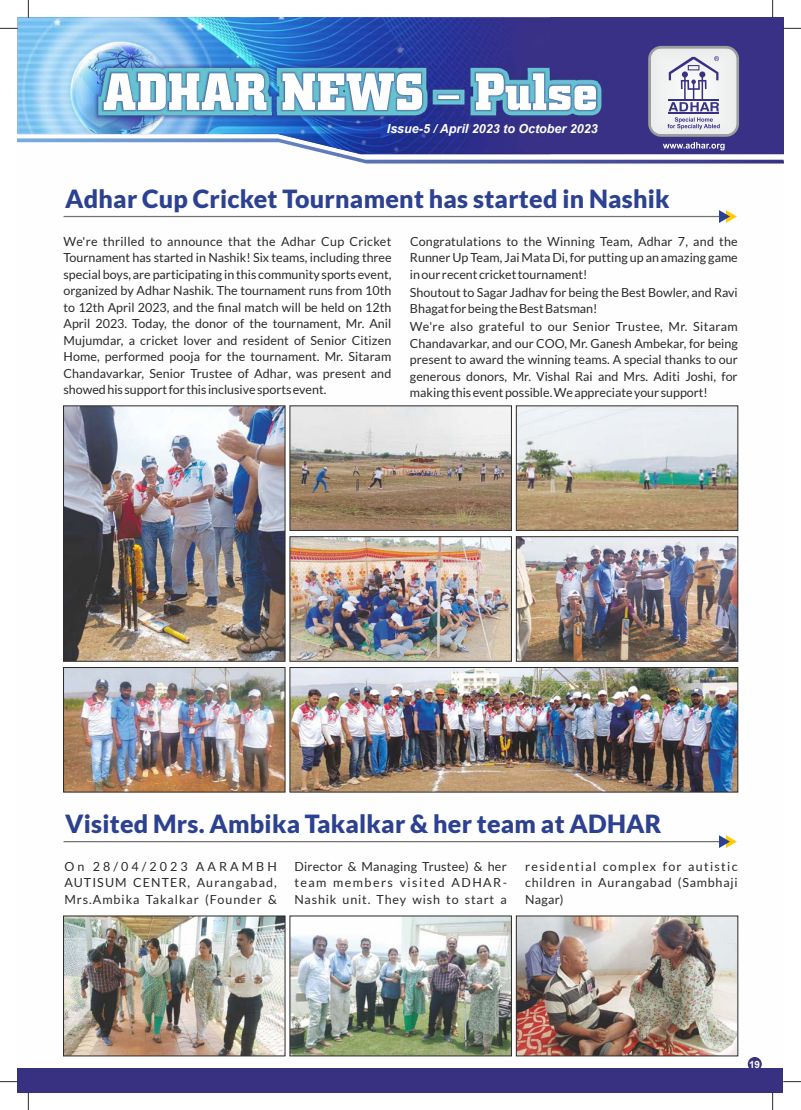
<style>
.page{position:relative;width:801px;height:1110px;background:#fff}
.page>*{position:absolute;margin:0;border:0;box-sizing:border-box;transform-origin:0 0}
.t1{font:900 25px "Lato";letter-spacing:.01em;color:#2d4191}
.t2{font:12.5px/16.5px "Lato";color:#2b2a29;text-align:justify}
.t3{font:italic 700 12.5px "Arial";color:#fefefe}
.t4{font:700 10px "Arial";color:#fefefe}
</style>
<div class="page">
<div style="left:17px;top:18px;width:766px;height:120px;background:#393185"></div>
<img style="left:18px;top:18px;width:531px;height:120px">
<img style="left:93px;top:63px;width:513px;height:57px">
<svg style="left:98px;top:68px;width:503px;height:47px"></svg>
<svg style="left:648px;top:46px;width:91px;height:91px"></svg>
<div style="left:651px;top:49px;width:85px;height:85px;background:#eeefef;border-radius:10px"></div>
<svg style="left:17px;top:138px;width:766px;height:25px"></svg>
<svg style="left:668px;top:56px;width:51px;height:55px"></svg>
<hr style="left:668px;top:99px;width:51px;height:2px;background:#393185">
<hr style="left:668px;top:112px;width:51px;height:2px;background:#393185">
<svg style="left:667px;top:117px;width:53px;height:12px"></svg>
<div style="left:17px;top:1067px;width:766px;height:24px;background:#383182"></div>
<svg style="left:28px;top:0;width:1px;height:18px"></svg>
<svg style="left:28px;top:1091px;width:1px;height:18px"></svg>
<svg style="left:0;top:28px;width:18px;height:1px"></svg>
<svg style="left:783px;top:28px;width:18px;height:1px"></svg>
<svg style="left:772px;top:0;width:1px;height:18px"></svg>
<svg style="left:772px;top:1091px;width:1px;height:18px"></svg>
<hr style="left:64px;top:216px;width:669px;height:1px;background:#727271">
<svg style="left:719px;top:210px;width:18px;height:13px"></svg>
<hr style="left:64px;top:840px;width:669px;height:2px;background:#727271">
<svg style="left:719px;top:835px;width:18px;height:12px"></svg>
<img style="left:63px;top:915px;width:675px;height:141px">
<img style="left:63px;top:405px;width:675px;height:387px">
<div style="left:748px;top:1056px;width:14px;height:14px;background:#383182;border-radius:7px"></div>
<p class="t3" style="left:387px;top:124px;width:212px">Issue-5 / April 2023 to October 2023</p>
<h1 class="t1" style="left:65px;top:188px;width:606px">Adhar Cup Cricket Tournament has started in Nashik</h1>
<p class="t2" style="left:63px;top:233px;width:330px">We're thrilled to announce that the Adhar Cup Cricket Tournament has started in Nashik! Six teams, including three special boys, are participating in this community sports event, organized by Adhar Nashik. The tournament runs from 10th to 12th April 2023, and the final match will be held on 12th April 2023. Today, the donor of the tournament, Mr. Anil Mujumdar, a cricket lover and resident of Senior Citizen Home, performed pooja for the tournament. Mr. Sitaram Chandavarkar, Senior Trustee of Adhar, was present and showed his support for this inclusive sports event.</p>
<p class="t2" style="left:410px;top:233px;width:329px">Congratulations to the Winning Team, Adhar 7, and the Runner Up Team, Jai Mata Di, for putting up an amazing game in our recent cricket tournament!</p>
<p class="t2" style="left:410px;top:284px;width:329px">Shoutout to Sagar Jadhav for being the Best Bowler, and Ravi<br>Bhagat for being the Best Batsman!</p>
<p class="t2" style="left:410px;top:319px;width:329px">We're also grateful to our Senior Trustee, Mr. Sitaram Chandavarkar, and our COO, Mr. Ganesh Ambekar, for being present to award the winning teams. A special thanks to our generous donors, Mr. Vishal Rai and Mrs. Aditi Joshi, for making this event possible. We appreciate your support!</p>
<h1 class="t1" style="left:65px;top:812px;width:598px">Visited Mrs. Ambika Takalkar &amp; her team at ADHAR</h1>
<p class="t2" style="left:64px;top:858px;width:214px">On 28/04/2023 AARAMBH AUTISUM CENTER, Aurangabad, Mrs.Ambika Takalkar (Founder &amp;</p>
<p class="t2" style="left:294px;top:858px;width:214px">Director &amp; Managing Trustee) &amp; her team members visited ADHAR-Nashik unit. They wish to start a</p>
<p class="t2" style="left:525px;top:858px;width:214px">residential complex for autistic children in Aurangabad (Sambhaji Nagar)</p>
<p class="t4" style="left:749px;top:1059px;width:13px">19</p>
</div>
